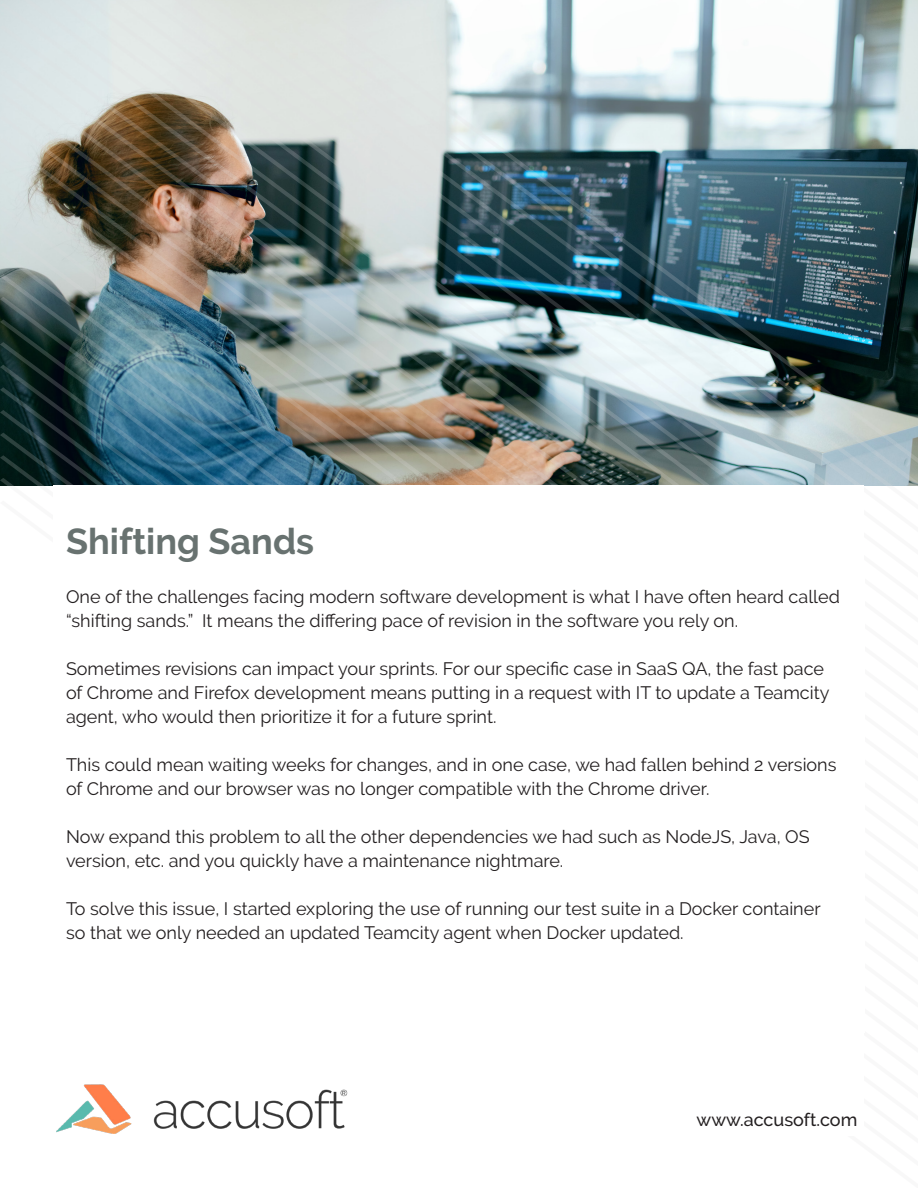
<style>
.page{position:relative;width:918px;height:1188px;background:#fff}
.page>*{position:absolute;margin:0;border:0;box-sizing:border-box;transform-origin:0 0}
.t1{font:700 36px "Raleway";color:#687270}
.Emily_s_Style{font:18px/24px "Raleway";color:#231f20}
.t2{font:500 18px "Raleway";color:#231f20}
</style>
<div class="page">
<svg style="left:0;top:2px;width:24px;height:484px;background:#859594"></svg>
<svg style="left:24px;top:0;width:30px;height:486px;background:#82908f"></svg>
<svg style="left:54px;top:0;width:30px;height:485px;background:#747d7b"></svg>
<img style="left:84px;top:0;width:31px;height:485px">
<img style="left:115px;top:0;width:30px;height:485px">
<img style="left:145px;top:0;width:30px;height:485px">
<img style="left:175px;top:0;width:30px;height:485px">
<img style="left:205px;top:0;width:31px;height:485px">
<img style="left:236px;top:0;width:30px;height:485px">
<img style="left:266px;top:0;width:652px;height:486px">
<img style="left:298px;top:0;width:620px;height:463px">
<div style="left:54px;top:485px;width:810px;height:651px;background:#fff"></div>
<img style="left:56px;top:1084px;width:292px;height:50px">
<p class="t1" style="left:66px;top:521px;width:250px">Shifting Sands</p>
<p class="Emily_s_Style" style="left:66px;top:584px;width:775px">One of the challenges facing modern software development is what I have often heard called “shifting sands.” It means the differing pace of revision in the software you rely on.</p>
<p class="Emily_s_Style" style="left:66px;top:656px;width:765px">Sometimes revisions can impact your sprints. For our specific case in SaaS QA, the fast pace of Chrome and Firefox development means putting in a request with IT to update a Teamcity agent, who would then prioritize it for a future sprint.</p>
<p class="Emily_s_Style" style="left:66px;top:752px;width:772px">This could mean waiting weeks for changes, and in one case, we had fallen behind 2 versions</p>
<p class="Emily_s_Style" style="left:66px;top:776px;width:645px">of Chrome and our browser was no longer compatible with the Chrome driver.</p>
<p class="Emily_s_Style" style="left:66px;top:824px;width:745px">Now expand this problem to all the other dependencies we had such as NodeJS, Java, OS version, etc. and you quickly have a maintenance nightmare.</p>
<p class="Emily_s_Style" style="left:66px;top:896px;width:756px">To solve this issue, I started exploring the use of running our test suite in a Docker container</p>
<p class="Emily_s_Style" style="left:66px;top:920px;width:619px">so that we only needed an updated Teamcity agent when Docker updated.</p>
<p class="t2" style="left:697px;top:1109px;width:162px">www.accusoft.com</p>
</div>
